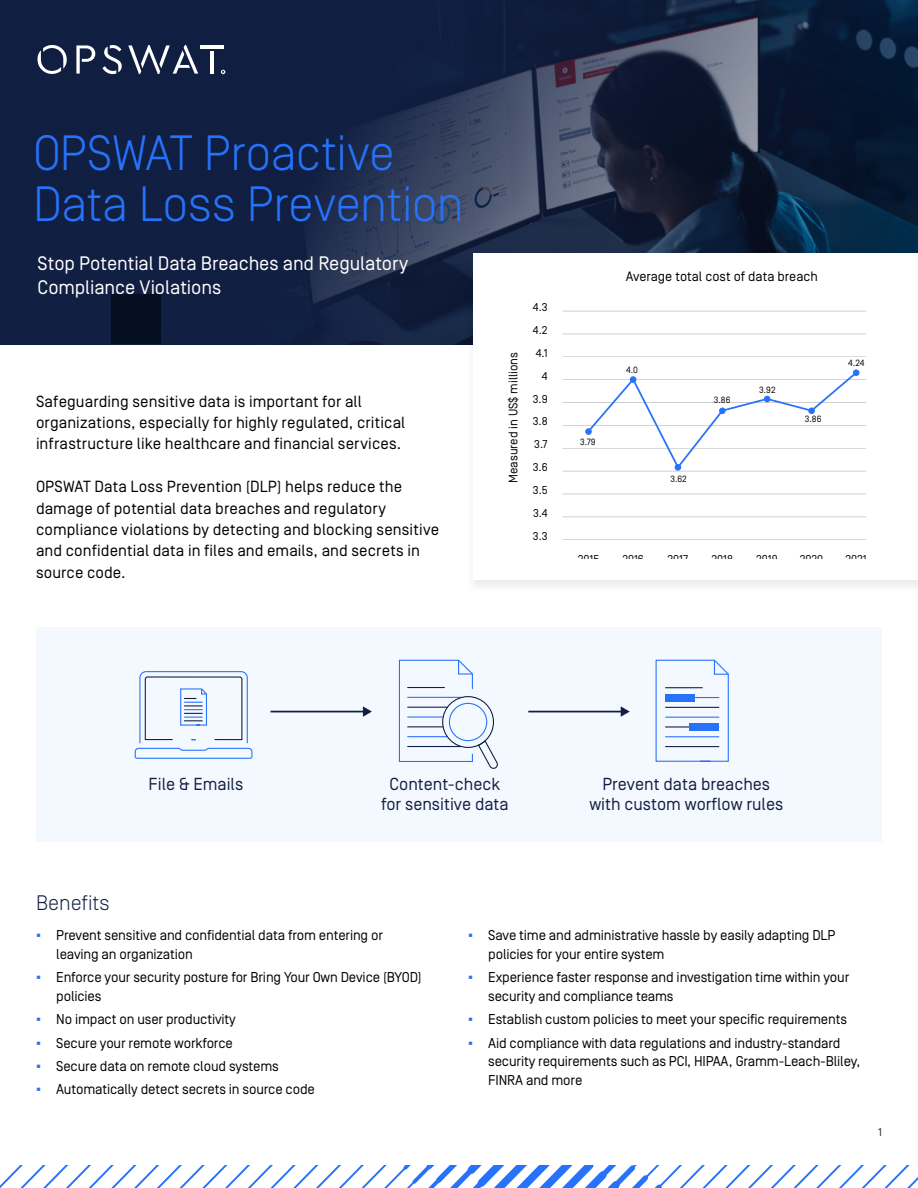
<style>
.page{position:relative;width:918px;height:1188px;background:#fff}
.page>*{position:absolute;margin:0;border:0;box-sizing:border-box;transform-origin:0 0}
.t1{font:300 49.5px/51px "Simplon Norm";letter-spacing:-.01em;color:#2672fb}
.t2{font:300 21px "Simplon Norm";color:#111f42}
.t3{font:19.5px/24.5px "Simplon Norm";letter-spacing:-.005em;color:#fff}
.t4{font:17.4px/20.9px "Simplon Norm";color:#111f42;text-align:center}
.t5{font:16.2px/21.5px "Simplon Norm";letter-spacing:.005em;color:#000}
.t6{font:14.25px/18.8px "Simplon Norm";letter-spacing:-.01em;color:#000}
.t7{font:13.65px "Simplon Norm";color:#000}
.t8{font:12.3px "Simplon Norm";color:#000}
.t9{font:11.25px "Simplon Norm";color:#000}
.t10{font:11.25px "Simplon Norm";color:#282828}
.t11{font:9px "Simplon Norm";color:#000}
.s1{font-family:"Arial";color:#2672fb}
</style>
<div class="page">
<svg style="left:0;top:1165px;width:918px;height:23px"></svg>
<img style="left:0;top:0;width:918px;height:344px">
<div style="left:36px;top:627px;width:846px;height:215px;background:#f4f8ff"></div>
<svg style="left:655px;top:659px;width:74px;height:103px"></svg>
<hr style="left:665px;top:707px;width:54px;height:1px;background:#111f42">
<hr style="left:665px;top:717px;width:54px;height:1px;background:#2672fb">
<hr style="left:665px;top:746px;width:54px;height:1px;background:#111f42">
<hr style="left:665px;top:736px;width:54px;height:1px;background:#2672fb">
<hr style="left:665px;top:726px;width:54px;height:2px;background:#111f42">
<div style="left:665px;top:694px;width:30px;height:7px;background:#2672fb"></div>
<div style="left:689px;top:723px;width:30px;height:8px;background:#2672fb"></div>
<svg style="left:398px;top:659px;width:100px;height:110px"></svg>
<div style="left:442px;top:696px;width:52px;height:52px;border:1px solid #111f42;border-radius:50%"></div>
<hr style="left:528px;top:711px;width:94px;height:1px;background:#111f42">
<svg style="left:621px;top:706px;width:9px;height:11px"></svg>
<hr style="left:271px;top:711px;width:93px;height:1px;background:#111f42">
<svg style="left:363px;top:706px;width:9px;height:11px"></svg>
<svg style="left:135px;top:671px;width:118px;height:88px"></svg>
<div style="left:465px;top:252px;width:453px;height:343px;background:#000;opacity:.08"></div>
<div style="left:474px;top:254px;width:444px;height:326px;background:#fff"></div>
<hr style="left:563px;top:540px;width:303px;height:1px;background:#000">
<hr style="left:563px;top:517px;width:303px;height:1px;background:#000">
<hr style="left:563px;top:494px;width:303px;height:1px;background:#000">
<hr style="left:563px;top:471px;width:303px;height:1px;background:#000">
<hr style="left:563px;top:448px;width:303px;height:1px;background:#000">
<hr style="left:563px;top:425px;width:303px;height:1px;background:#000">
<hr style="left:563px;top:402px;width:303px;height:1px;background:#000">
<hr style="left:563px;top:379px;width:303px;height:1px;background:#000">
<hr style="left:563px;top:357px;width:303px;height:1px;background:#000">
<hr style="left:563px;top:334px;width:303px;height:1px;background:#000">
<hr style="left:563px;top:311px;width:303px;height:1px;background:#000">
<svg style="left:586px;top:370px;width:273px;height:101px"></svg>
<div style="left:111px;top:295px;width:50px;height:49px;background:#050f22"></div>
<svg style="left:36px;top:45px;width:31px;height:29px"></svg>
<svg style="left:75px;top:45px;width:20px;height:29px"></svg>
<svg style="left:101px;top:45px;width:97px;height:29px"></svg>
<hr style="left:200px;top:45px;width:23px;height:4px;background:#fff">
<hr style="left:210px;top:51px;width:3px;height:23px;background:#fff">
<svg style="left:219px;top:70px;width:6px;height:4px"></svg>
<h1 class="t1" style="left:33px;top:128px;width:432px">OPSWAT Proactive<br>Data Loss Prevention</h1>
<h3 class="t3" style="left:38px;top:251px;width:372px">Stop Potential Data Breaches and Regulatory<br>Compliance Violations</h3>
<p class="t5" style="left:36px;top:391px;width:371px">Safeguarding sensitive data is important for all organizations, especially for highly regulated, critical infrastructure like healthcare and financial services.</p>
<p class="t5" style="left:36px;top:476px;width:405px">OPSWAT Data Loss Prevention (DLP) helps reduce the damage of potential data breaches and regulatory compliance violations by detecting and blocking sensitive and confidential data in files and emails, and secrets in source code.</p>
<p class="t8" style="left:507px;top:483px;width:132px;rotate:-90deg">Measured in US$ millions</p>
<p class="t9" style="left:533px;top:302px;width:16px">4.3</p>
<p class="t9" style="left:533px;top:324px;width:16px">4.2</p>
<p class="t9" style="left:536px;top:347px;width:13px">4.1</p>
<p class="t9" style="left:542px;top:370px;width:7px">4</p>
<p class="t9" style="left:533px;top:393px;width:16px">3.9</p>
<p class="t9" style="left:533px;top:416px;width:16px">3.8</p>
<p class="t9" style="left:534px;top:438px;width:15px">3.7</p>
<p class="t9" style="left:533px;top:461px;width:16px">3.6</p>
<p class="t9" style="left:533px;top:484px;width:16px">3.5</p>
<p class="t9" style="left:533px;top:507px;width:16px">3.4</p>
<p class="t9" style="left:533px;top:530px;width:16px">3.3</p>
<p class="t11" style="left:580px;top:437px;width:17px">3.79</p>
<p class="t7" style="left:626px;top:269px;width:194px">Average total cost of data breach</p>
<p class="t11" style="left:626px;top:365px;width:13px">4.0</p>
<p class="t11" style="left:714px;top:395px;width:18px">3.86</p>
<p class="t11" style="left:670px;top:474px;width:18px">3.62</p>
<p class="t11" style="left:759px;top:385px;width:18px">3.92</p>
<p class="t11" style="left:805px;top:414px;width:18px">3.86</p>
<p class="t11" style="left:848px;top:358px;width:18px">4.24</p>
<p class="t9" style="left:578px;top:553px;width:23px">2015</p>
<p class="t9" style="left:622px;top:553px;width:23px">2016</p>
<p class="t9" style="left:667px;top:553px;width:22px">2017</p>
<p class="t9" style="left:712px;top:553px;width:23px">2018</p>
<p class="t9" style="left:756px;top:553px;width:23px">2019</p>
<p class="t9" style="left:800px;top:553px;width:25px">2020</p>
<p class="t9" style="left:846px;top:553px;width:23px">2021</p>
<p class="t4" style="left:149px;top:774px;width:96px">File &amp; Emails</p>
<p class="t4" style="left:381px;top:774px;width:129px">Content-check for sensitive data</p>
<p class="t4" style="left:589px;top:774px;width:195px">Prevent data breaches with custom worflow rules</p>
<h2 class="t2" style="left:36px;top:891px;width:75px">Benefits</h2>
<p class="t6" style="left:56px;top:926px;width:328px;text-indent:-20px"><span class="s1">▪</span> Prevent sensitive and confidential data from entering or leaving an organization</p>
<p class="t6" style="left:56px;top:968px;width:367px;text-indent:-20px"><span class="s1">▪</span> Enforce your security posture for Bring Your Own Device (BYOD) policies</p>
<p class="t6" style="left:36px;top:1010px;width:201px"><span class="s1">▪</span> No impact on user productivity</p>
<p class="t6" style="left:36px;top:1034px;width:198px"><span class="s1">▪</span> Secure your remote workforce</p>
<p class="t6" style="left:36px;top:1057px;width:244px"><span class="s1">▪</span> Secure data on remote cloud systems</p>
<p class="t6" style="left:36px;top:1080px;width:280px"><span class="s1">▪</span> Automatically detect secrets in source code</p>
<p class="t6" style="left:488px;top:926px;width:349px;text-indent:-20px"><span class="s1">▪</span> Save time and administrative hassle by easily adapting DLP policies for your entire system</p>
<p class="t6" style="left:488px;top:968px;width:363px;text-indent:-20px"><span class="s1">▪</span> Experience faster response and investigation time within your security and compliance teams</p>
<p class="t6" style="left:468px;top:1011px;width:380px"><span class="s1">▪</span> Establish custom policies to meet your specific requirements</p>
<p class="t6" style="left:488px;top:1034px;width:373px;text-indent:-20px"><span class="s1">▪</span> Aid compliance with data regulations and industry-standard security requirements such as PCI, HIPAA, Gramm-Leach-Bliley,<br>FINRA and more</p>
<p class="t10" style="left:878px;top:1126px;width:5px">1</p>
</div>
